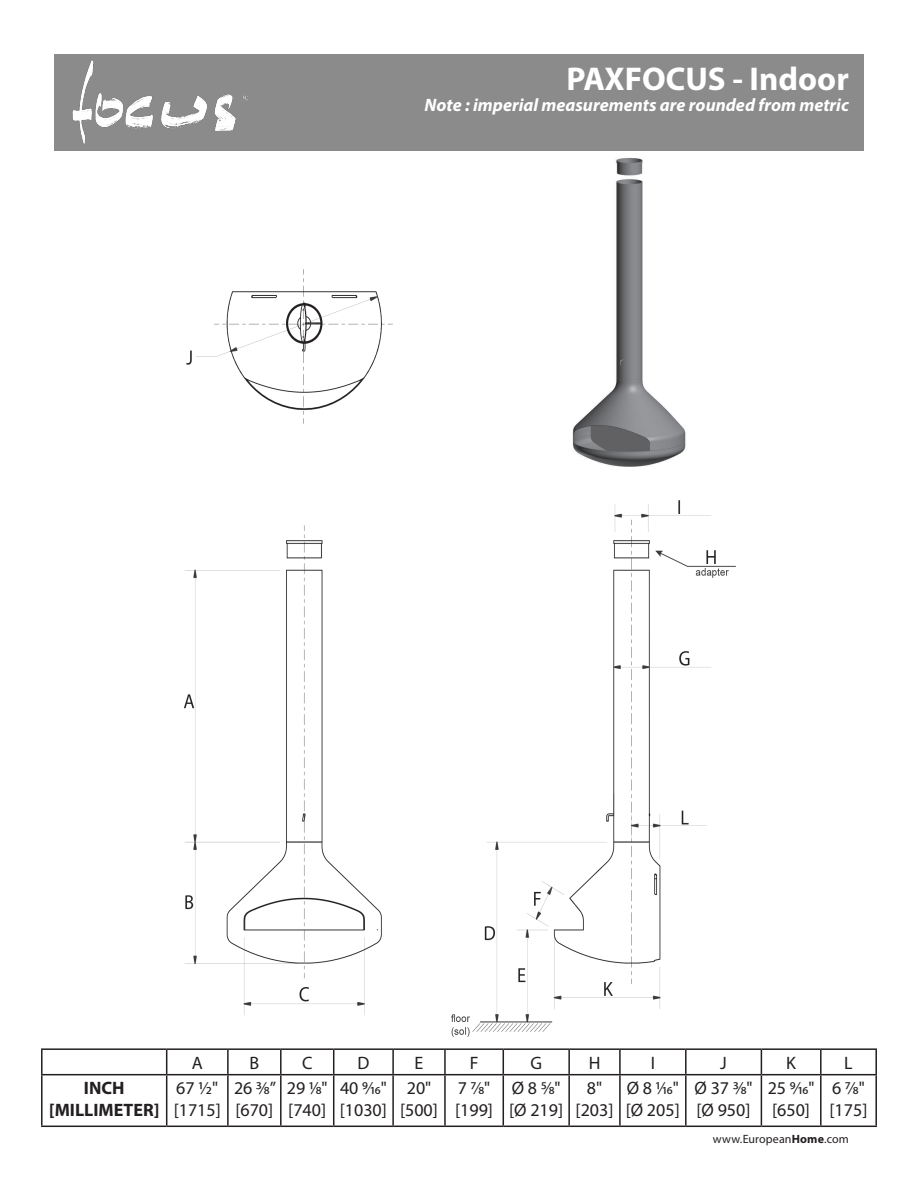
<style>
.page{position:relative;width:918px;height:1188px;background:#fff}
.page>*{position:absolute;margin:0;border:0;box-sizing:border-box;transform-origin:0 0}
.t1{font:700 33px "Myriad Pro";color:#fff}
.t2{font:18px "Myriad Pro";color:#231f20}
.t3{font:italic 700 18px "Myriad Pro";color:#fff}
.t4{font:700 18px "Myriad Pro";color:#231f20}
.t5{font:12px "Myriad Pro";letter-spacing:.005em;color:#231f20}
.s1{font-weight:700}
</style>
<div class="page">
<div style="left:54px;top:54px;width:810px;height:96px;background:#8c8b8b"></div>
<img style="left:72px;top:60px;width:175px;height:84px">
<hr style="left:41px;top:1048px;width:126px;height:2px;background:#231f20">
<hr style="left:41px;top:1050px;width:2px;height:24px;background:#231f20">
<hr style="left:167px;top:1048px;width:61px;height:2px;background:#231f20">
<svg style="left:166px;top:1050px;width:1px;height:24px"></svg>
<hr style="left:228px;top:1048px;width:53px;height:2px;background:#231f20">
<hr style="left:227px;top:1050px;width:2px;height:24px;background:#231f20">
<hr style="left:281px;top:1048px;width:53px;height:2px;background:#231f20">
<hr style="left:280px;top:1050px;width:2px;height:24px;background:#231f20">
<hr style="left:334px;top:1048px;width:59px;height:2px;background:#231f20">
<svg style="left:333px;top:1050px;width:1px;height:24px"></svg>
<hr style="left:393px;top:1048px;width:52px;height:2px;background:#231f20">
<hr style="left:392px;top:1050px;width:2px;height:24px;background:#231f20">
<hr style="left:445px;top:1048px;width:58px;height:2px;background:#231f20">
<hr style="left:444px;top:1050px;width:2px;height:24px;background:#231f20">
<hr style="left:503px;top:1048px;width:66px;height:2px;background:#231f20">
<svg style="left:503px;top:1050px;width:1px;height:24px"></svg>
<hr style="left:569px;top:1048px;width:51px;height:2px;background:#231f20">
<hr style="left:568px;top:1050px;width:2px;height:24px;background:#231f20">
<hr style="left:620px;top:1048px;width:66px;height:2px;background:#231f20">
<hr style="left:619px;top:1050px;width:2px;height:24px;background:#231f20">
<hr style="left:686px;top:1048px;width:75px;height:2px;background:#231f20">
<hr style="left:685px;top:1050px;width:2px;height:24px;background:#231f20">
<hr style="left:761px;top:1048px;width:60px;height:2px;background:#231f20">
<svg style="left:761px;top:1050px;width:1px;height:24px"></svg>
<hr style="left:821px;top:1048px;width:56px;height:2px;background:#231f20">
<hr style="left:820px;top:1050px;width:2px;height:24px;background:#231f20">
<hr style="left:875px;top:1050px;width:2px;height:24px;background:#231f20">
<hr style="left:41px;top:1074px;width:126px;height:1px;background:#231f20">
<hr style="left:41px;top:1075px;width:2px;height:51px;background:#231f20">
<hr style="left:167px;top:1074px;width:61px;height:1px;background:#231f20">
<hr style="left:166px;top:1075px;width:1px;height:51px;background:#231f20">
<hr style="left:228px;top:1074px;width:53px;height:1px;background:#231f20">
<hr style="left:227px;top:1075px;width:2px;height:51px;background:#231f20">
<hr style="left:281px;top:1074px;width:53px;height:1px;background:#231f20">
<hr style="left:280px;top:1075px;width:2px;height:51px;background:#231f20">
<hr style="left:334px;top:1074px;width:59px;height:1px;background:#231f20">
<hr style="left:333px;top:1075px;width:1px;height:51px;background:#231f20">
<hr style="left:393px;top:1074px;width:52px;height:1px;background:#231f20">
<hr style="left:392px;top:1075px;width:2px;height:51px;background:#231f20">
<hr style="left:445px;top:1074px;width:58px;height:1px;background:#231f20">
<hr style="left:444px;top:1075px;width:2px;height:51px;background:#231f20">
<hr style="left:503px;top:1074px;width:66px;height:1px;background:#231f20">
<hr style="left:503px;top:1075px;width:1px;height:51px;background:#231f20">
<hr style="left:569px;top:1074px;width:51px;height:1px;background:#231f20">
<hr style="left:568px;top:1075px;width:2px;height:51px;background:#231f20">
<hr style="left:620px;top:1074px;width:66px;height:1px;background:#231f20">
<hr style="left:619px;top:1075px;width:2px;height:51px;background:#231f20">
<hr style="left:686px;top:1074px;width:75px;height:1px;background:#231f20">
<hr style="left:685px;top:1075px;width:2px;height:51px;background:#231f20">
<hr style="left:761px;top:1074px;width:60px;height:1px;background:#231f20">
<hr style="left:761px;top:1075px;width:1px;height:51px;background:#231f20">
<hr style="left:821px;top:1074px;width:56px;height:1px;background:#231f20">
<hr style="left:820px;top:1075px;width:2px;height:51px;background:#231f20">
<hr style="left:875px;top:1075px;width:2px;height:51px;background:#231f20">
<hr style="left:41px;top:1126px;width:126px;height:1px;background:#231f20">
<hr style="left:167px;top:1126px;width:61px;height:1px;background:#231f20">
<hr style="left:228px;top:1126px;width:53px;height:1px;background:#231f20">
<hr style="left:281px;top:1126px;width:53px;height:1px;background:#231f20">
<hr style="left:334px;top:1126px;width:59px;height:1px;background:#231f20">
<hr style="left:393px;top:1126px;width:52px;height:1px;background:#231f20">
<hr style="left:445px;top:1126px;width:58px;height:1px;background:#231f20">
<hr style="left:503px;top:1126px;width:66px;height:1px;background:#231f20">
<hr style="left:569px;top:1126px;width:51px;height:1px;background:#231f20">
<hr style="left:620px;top:1126px;width:66px;height:1px;background:#231f20">
<hr style="left:686px;top:1126px;width:75px;height:1px;background:#231f20">
<hr style="left:761px;top:1126px;width:60px;height:1px;background:#231f20">
<hr style="left:821px;top:1126px;width:56px;height:1px;background:#231f20">
<img style="left:184px;top:158px;width:552px;height:879px">
<p class="t1" style="left:566px;top:57px;width:284px">PAXFOCUS - Indoor</p>
<p class="t3" style="left:425px;top:93px;width:426px">Note : imperial measurements are rounded from metric</p>
<p class="t4" style="left:84px;top:1076px;width:42px">INCH</p>
<p class="t4" style="left:49px;top:1098px;width:112px">[MILLIMETER]</p>
<p class="t2" style="left:192px;top:1052px;width:13px">A</p>
<p class="t2" style="left:249px;top:1052px;width:11px">B</p>
<p class="t2" style="left:302px;top:1052px;width:12px">C</p>
<p class="t2" style="left:357px;top:1052px;width:13px">D</p>
<p class="t2" style="left:415px;top:1052px;width:10px">E</p>
<p class="t2" style="left:470px;top:1052px;width:10px">F</p>
<p class="t2" style="left:530px;top:1052px;width:13px">G</p>
<p class="t2" style="left:589px;top:1052px;width:13px">H</p>
<p class="t2" style="left:651px;top:1052px;width:6px">I</p>
<p class="t2" style="left:720px;top:1052px;width:8px">J</p>
<p class="t2" style="left:786px;top:1052px;width:11px">K</p>
<p class="t2" style="left:844px;top:1052px;width:10px">L</p>
<p class="t2" style="left:176px;top:1077px;width:44px">67 1/2"</p>
<p class="t2" style="left:174px;top:1099px;width:49px">[1715]</p>
<p class="t2" style="left:234px;top:1077px;width:44px">26 3/8”</p>
<p class="t2" style="left:235px;top:1099px;width:39px">[670]</p>
<p class="t2" style="left:287px;top:1077px;width:42px">29 1/8"</p>
<p class="t2" style="left:288px;top:1099px;width:39px">[740]</p>
<p class="t2" style="left:340px;top:1077px;width:48px">40 9/16"</p>
<p class="t2" style="left:340px;top:1099px;width:49px">[1030]</p>
<p class="t2" style="left:407px;top:1077px;width:26px">20"</p>
<p class="t2" style="left:400px;top:1099px;width:39px">[500]</p>
<p class="t2" style="left:458px;top:1077px;width:34px">7 7/8"</p>
<p class="t2" style="left:455px;top:1099px;width:39px">[199]</p>
<p class="t2" style="left:512px;top:1077px;width:50px">Ø 8 5/8"</p>
<p class="t2" style="left:509px;top:1099px;width:55px">[Ø 219]</p>
<p class="t2" style="left:587px;top:1077px;width:17px">8"</p>
<p class="t2" style="left:576px;top:1099px;width:39px">[203]</p>
<p class="t2" style="left:627px;top:1077px;width:54px">Ø 8 1/16"</p>
<p class="t2" style="left:626px;top:1099px;width:55px">[Ø 205]</p>
<p class="t2" style="left:695px;top:1077px;width:60px">Ø 37 3/8"</p>
<p class="t2" style="left:697px;top:1099px;width:55px">[Ø 950]</p>
<p class="t2" style="left:768px;top:1077px;width:48px">25 9/16"</p>
<p class="t2" style="left:772px;top:1099px;width:39px">[650]</p>
<p class="t2" style="left:832px;top:1077px;width:34px">6 7/8"</p>
<p class="t2" style="left:830px;top:1099px;width:39px">[175]</p>
<p class="t5" style="left:713px;top:1132px;width:138px">www.European<span class="s1">Home</span>.com</p>
</div>
